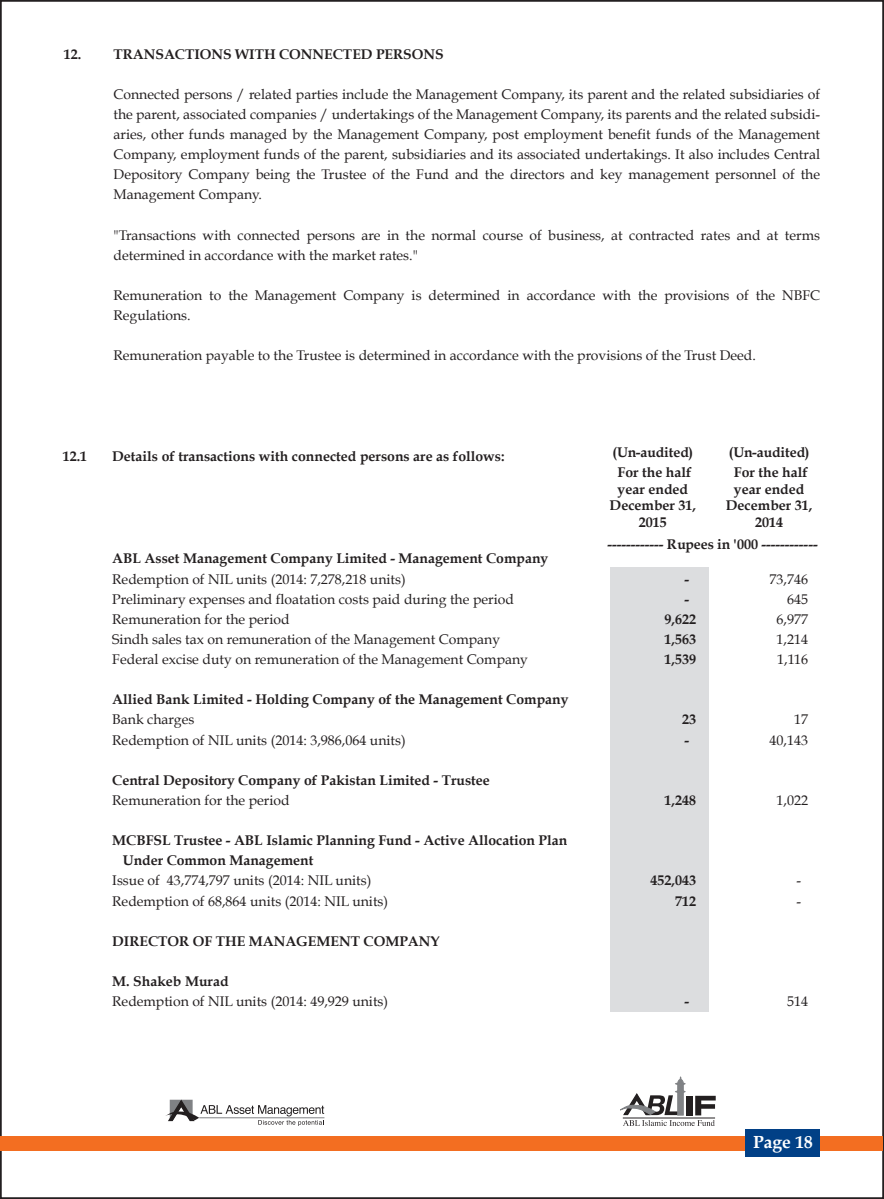
<style>
.page{position:relative;width:884px;height:1199px;background:#fff}
.page>*{position:absolute;margin:0;border:0;box-sizing:border-box;transform-origin:0 0}
.t1{font:700 17.5px "Book Antiqua";color:#fff}
.t2{font:14px/20.1px "Book Antiqua";color:#231f20}
.t3{font:700 14px/16.8px "Book Antiqua";color:#231f20;text-align:center}
</style>
<div class="page">
<div style="left:1px;top:1136px;width:882px;height:14px;background:#f36e21"></div>
<svg style="left:165px;top:1099px;width:159px;height:27px"></svg>
<svg style="left:620px;top:1077px;width:96px;height:49px"></svg>
<div style="left:745px;top:1130px;width:75px;height:27px;background:#014086"></div>
<div style="left:610px;top:568px;width:99px;height:444px;background:#dcdddf"></div>
<p class="t3" style="left:64px;top:46px;width:381px">12. TRANSACTIONS WITH CONNECTED PERSONS</p>
<p class="t2" style="left:113px;top:84px;width:708px;text-align:justify">Connected persons / related parties include the Management Company, its parent and the related subsidiaries of the parent, associated companies / undertakings of the Management Company, its parents and the related subsidi&shy;aries, other funds managed by the Management Company, post employment benefit funds of the Management Company, employment funds of the parent, subsidiaries and its associated undertakings. It also includes Central Depository Company being the Trustee of the Fund and the directors and key management personnel of the Management Company.</p>
<p class="t2" style="left:113px;top:225px;width:708px">"Transactions with connected persons are in the normal course of business, at contracted rates and at terms determined in accordance with the market rates."</p>
<p class="t2" style="left:113px;top:285px;width:708px">Remuneration to the Management Company is determined in accordance with the provisions of the NBFC<br>Regulations.</p>
<p class="t2" style="left:113px;top:346px;width:644px">Remuneration payable to the Trustee is determined in accordance with the provisions of the Trust Deed.</p>
<p class="t3" style="left:612px;top:444px;width:82px">(Un-audited)</p>
<p class="t3" style="left:729px;top:444px;width:82px">(Un-audited)</p>
<p class="t3" style="left:63px;top:448px;width:26px">12.1</p>
<p class="t3" style="left:112px;top:448px;width:394px">Details of transactions with connected persons are as follows:</p>
<p class="t3" style="left:609px;top:464px;width:88px">For the half year ended<br>December 31,<br>2015</p>
<p class="t3" style="left:726px;top:464px;width:88px">For the half year ended<br>December 31,<br>2014</p>
<p class="t3" style="left:607px;top:536px;width:212px">------------ Rupees in '000 ------------</p>
<p class="t3" style="left:112px;top:550px;width:437px">ABL Asset Management Company Limited - Management Company</p>
<p class="t2" style="left:112px;top:569px;width:295px">Redemption of NIL units (2014: 7,278,218 units)</p>
<p class="t3" style="left:684px;top:570px;width:6px">-</p>
<p class="t2" style="left:769px;top:569px;width:40px">73,746</p>
<p class="t2" style="left:112px;top:589px;width:403px">Preliminary expenses and floatation costs paid during the period</p>
<p class="t3" style="left:684px;top:591px;width:6px">-</p>
<p class="t2" style="left:787px;top:589px;width:22px">645</p>
<p class="t2" style="left:112px;top:609px;width:179px">Remuneration for the period</p>
<p class="t3" style="left:664px;top:611px;width:33px">9,622</p>
<p class="t2" style="left:776px;top:609px;width:33px">6,977</p>
<p class="t2" style="left:112px;top:629px;width:389px">Sindh sales tax on remuneration of the Management Company</p>
<p class="t3" style="left:664px;top:631px;width:33px">1,563</p>
<p class="t2" style="left:776px;top:629px;width:33px">1,214</p>
<p class="t2" style="left:112px;top:649px;width:417px">Federal excise duty on remuneration of the Management Company</p>
<p class="t3" style="left:664px;top:651px;width:33px">1,539</p>
<p class="t2" style="left:777px;top:649px;width:32px">1,116</p>
<p class="t3" style="left:112px;top:691px;width:458px">Allied Bank Limited - Holding Company of the Management Company</p>
<p class="t2" style="left:112px;top:709px;width:84px">Bank charges</p>
<p class="t3" style="left:682px;top:711px;width:15px">23</p>
<p class="t2" style="left:794px;top:709px;width:15px">17</p>
<p class="t2" style="left:112px;top:730px;width:295px">Redemption of NIL units (2014: 3,986,064 units)</p>
<p class="t3" style="left:684px;top:731px;width:6px">-</p>
<p class="t2" style="left:769px;top:730px;width:40px">40,143</p>
<p class="t3" style="left:112px;top:772px;width:379px">Central Depository Company of Pakistan Limited - Trustee</p>
<p class="t2" style="left:112px;top:790px;width:179px">Remuneration for the period</p>
<p class="t3" style="left:664px;top:792px;width:33px">1,248</p>
<p class="t2" style="left:776px;top:790px;width:33px">1,022</p>
<p class="t3" style="left:123px;top:830px;width:446px;line-height:20.1px;text-align:left;text-indent:-11px">MCBFSL Trustee - ABL Islamic Planning Fund - Active Allocation Plan<br>Under Common Management</p>
<p class="t2" style="left:112px;top:870px;width:261px">Issue of 43,774,797 units (2014: NIL units)</p>
<p class="t3" style="left:650px;top:872px;width:47px">452,043</p>
<p class="t2" style="left:796px;top:870px;width:6px">-</p>
<p class="t2" style="left:112px;top:891px;width:277px">Redemption of 68,864 units (2014: NIL units)</p>
<p class="t3" style="left:675px;top:892px;width:22px">712</p>
<p class="t2" style="left:796px;top:891px;width:6px">-</p>
<p class="t3" style="left:112px;top:933px;width:329px">DIRECTOR OF THE MANAGEMENT COMPANY</p>
<p class="t3" style="left:112px;top:973px;width:118px">M. Shakeb Murad</p>
<p class="t2" style="left:112px;top:991px;width:277px">Redemption of NIL units (2014: 49,929 units)</p>
<p class="t3" style="left:684px;top:993px;width:6px">-</p>
<p class="t2" style="left:787px;top:991px;width:22px">514</p>
<p class="t1" style="left:753px;top:1131px;width:61px">Page 18</p>
</div>
